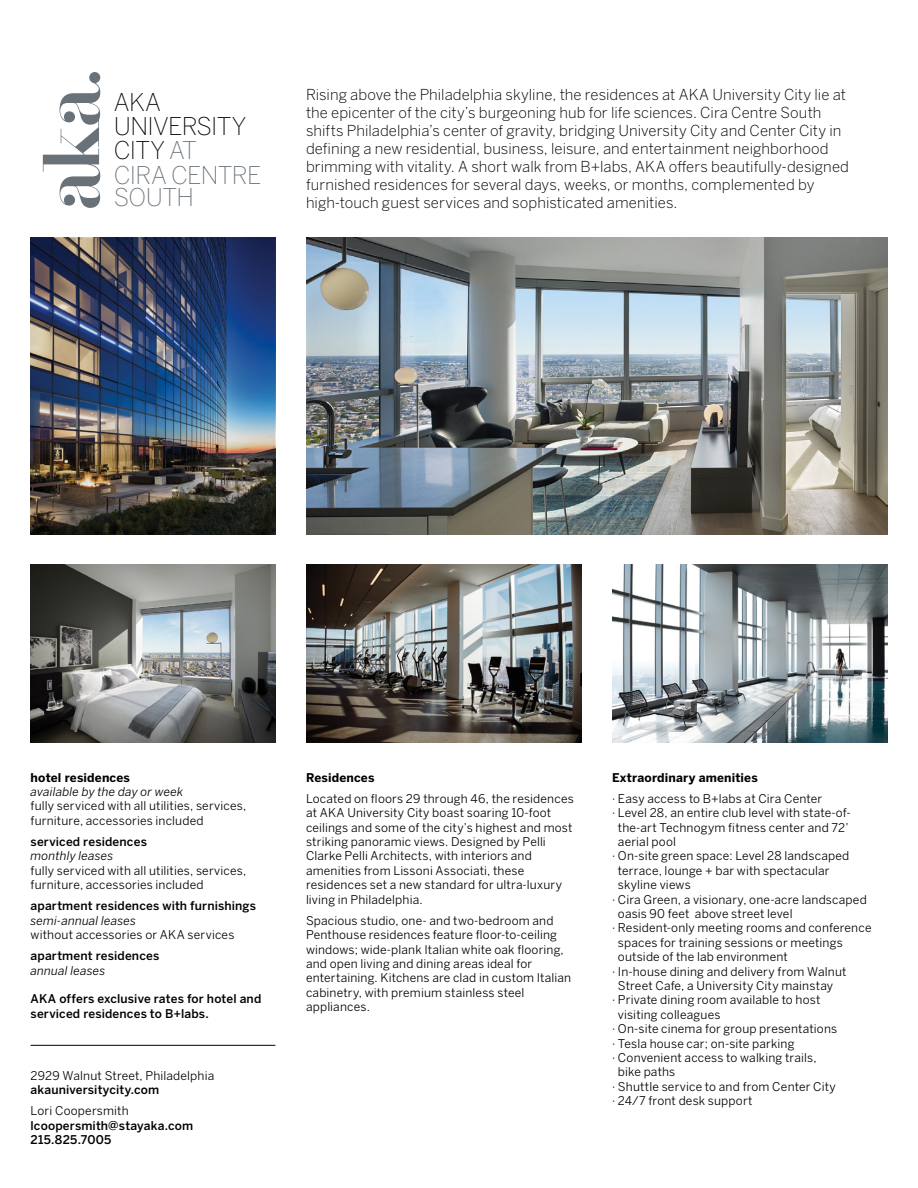
<style>
.page{position:relative;width:918px;height:1188px;background:#fff}
.page>*{position:absolute;margin:0;border:0;box-sizing:border-box;transform-origin:0 0}
.t1{font:200 24.3px/23.9px "Benton Sans";letter-spacing:-.03em;color:#000}
.t2{font:300 15px/18px "Benton Sans";letter-spacing:.005em;color:#000}
.t3{font:12px/14.4px "Benton Sans";letter-spacing:.015em;color:#000}
.t4{font:500 12px/14.4px "Benton Sans";letter-spacing:.015em;color:#000}
.t5{font:italic 12px "Benton Sans";letter-spacing:.01em;color:#000}
.t6{font:700 12px "Benton Sans";letter-spacing:.015em;color:#000}
.s1{color:#697279}
</style>
<div class="page">
<img style="left:306px;top:564px;width:275px;height:178px">
<img style="left:612px;top:564px;width:275px;height:178px">
<img style="left:306px;top:238px;width:581px;height:297px">
<img style="left:31px;top:564px;width:244px;height:178px">
<img style="left:31px;top:238px;width:244px;height:297px">
<svg style="left:43px;top:72px;width:57px;height:136px"></svg>
<hr style="left:31px;top:1045px;width:244px;height:1px;background:#000">
<h1 class="t1" style="left:114px;top:90px;width:149px">AKA<br>UNIVERSITY<br>CITY <span class="s1">AT<br>CIRA CENTRE<br>SOUTH</span></h1>
<p class="t2" style="left:306px;top:85px;width:545px">Rising above the Philadelphia skyline, the residences at AKA University City lie at the epicenter of the city’s burgeoning hub for life sciences. Cira Centre South shifts Philadelphia’s center of gravity, bridging University City and Center City in defining a new residential, business, leisure, and entertainment neighborhood brimming with vitality. A short walk from B+labs, AKA offers beautifully-designed furnished residences for several days, weeks, or months, complemented by high-touch guest services and sophisticated amenities.</p>
<p class="t6" style="left:31px;top:770px;width:101px">hotel residences</p>
<p class="t5" style="left:31px;top:785px;width:154px">available by the day or week</p>
<p class="t3" style="left:31px;top:799px;width:217px">fully serviced with all utilities, services, furniture, accessories included</p>
<p class="t4" style="left:31px;top:834px;width:118px">serviced residences</p>
<p class="t5" style="left:31px;top:849px;width:84px">monthly leases</p>
<p class="t3" style="left:31px;top:863px;width:217px">fully serviced with all utilities, services, furniture, accessories included</p>
<p class="t4" style="left:31px;top:899px;width:227px">apartment residences with furnishings</p>
<p class="t5" style="left:31px;top:913px;width:107px">semi-annual leases</p>
<p class="t3" style="left:31px;top:927px;width:205px">without accessories or AKA services</p>
<p class="t4" style="left:31px;top:949px;width:130px">apartment residences</p>
<p class="t5" style="left:31px;top:963px;width:76px">annual leases</p>
<p class="t4" style="left:31px;top:992px;width:232px">AKA offers exclusive rates for hotel and serviced residences to B+labs.</p>
<p class="t3" style="left:31px;top:1068px;width:185px">2929 Walnut Street, Philadelphia</p>
<p class="t4" style="left:31px;top:1082px;width:130px">akauniversitycity.com</p>
<p class="t3" style="left:31px;top:1104px;width:100px">Lori Coopersmith</p>
<p class="t4" style="left:31px;top:1118px;width:164px">lcoopersmith@stayaka.com<br>215.825.7005</p>
<p class="t6" style="left:306px;top:770px;width:70px">Residences</p>
<p class="t3" style="left:306px;top:791px;width:269px">Located on floors 29 through 46, the residences at AKA University City boast soaring 10-foot ceilings and some of the city’s highest and most striking panoramic views. Designed by Pelli Clarke Pelli Architects, with interiors and amenities from Lissoni Associati, these residences set a new standard for ultra-luxury living in Philadelphia.</p>
<p class="t3" style="left:306px;top:913px;width:267px">Spacious studio, one- and two-bedroom and Penthouse residences feature floor-to-ceiling windows; wide-plank Italian white oak flooring, and open living and dining areas ideal for entertaining. Kitchens are clad in custom Italian cabinetry, with premium stainless steel appliances.</p>
<p class="t6" style="left:612px;top:770px;width:147px">Extraordinary amenities</p>
<p class="t3" style="left:612px;top:791px;width:212px">· Easy access to B+labs at Cira Center</p>
<p class="t3" style="left:612px;top:805px;width:240px">· Level 28, an entire club level with state-of-</p>
<p class="t3" style="left:618px;top:820px;width:232px">the-art Technogym fitness center and 72’</p>
<p class="t3" style="left:618px;top:834px;width:60px">aerial pool</p>
<p class="t3" style="left:612px;top:849px;width:239px">· On-site green space: Level 28 landscaped</p>
<p class="t3" style="left:618px;top:863px;width:213px">terrace, lounge + bar with spectacular</p>
<p class="t3" style="left:618px;top:877px;width:74px">skyline views</p>
<p class="t3" style="left:612px;top:892px;width:256px">· Cira Green, a visionary, one-acre landscaped</p>
<p class="t3" style="left:618px;top:906px;width:176px">oasis 90 feet above street level</p>
<p class="t3" style="left:612px;top:921px;width:261px">· Resident-only meeting rooms and conference</p>
<p class="t3" style="left:618px;top:935px;width:226px">spaces for training sessions or meetings</p>
<p class="t3" style="left:618px;top:949px;width:172px">outside of the lab environment</p>
<p class="t3" style="left:612px;top:964px;width:236px">· In-house dining and delivery from Walnut</p>
<p class="t3" style="left:618px;top:978px;width:217px">Street Cafe, a University City mainstay</p>
<p class="t3" style="left:612px;top:993px;width:210px">· Private dining room available to host</p>
<p class="t3" style="left:618px;top:1007px;width:104px">visiting colleagues</p>
<p class="t3" style="left:612px;top:1021px;width:227px">· On-site cinema for group presentations</p>
<p class="t3" style="left:612px;top:1036px;width:184px">· Tesla house car; on-site parking</p>
<p class="t3" style="left:612px;top:1050px;width:206px">· Convenient access to walking trails,</p>
<p class="t3" style="left:618px;top:1065px;width:59px">bike paths</p>
<p class="t3" style="left:612px;top:1079px;width:225px">· Shuttle service to and from Center City</p>
<p class="t3" style="left:612px;top:1093px;width:142px">· 24/7 front desk support</p>
</div>
